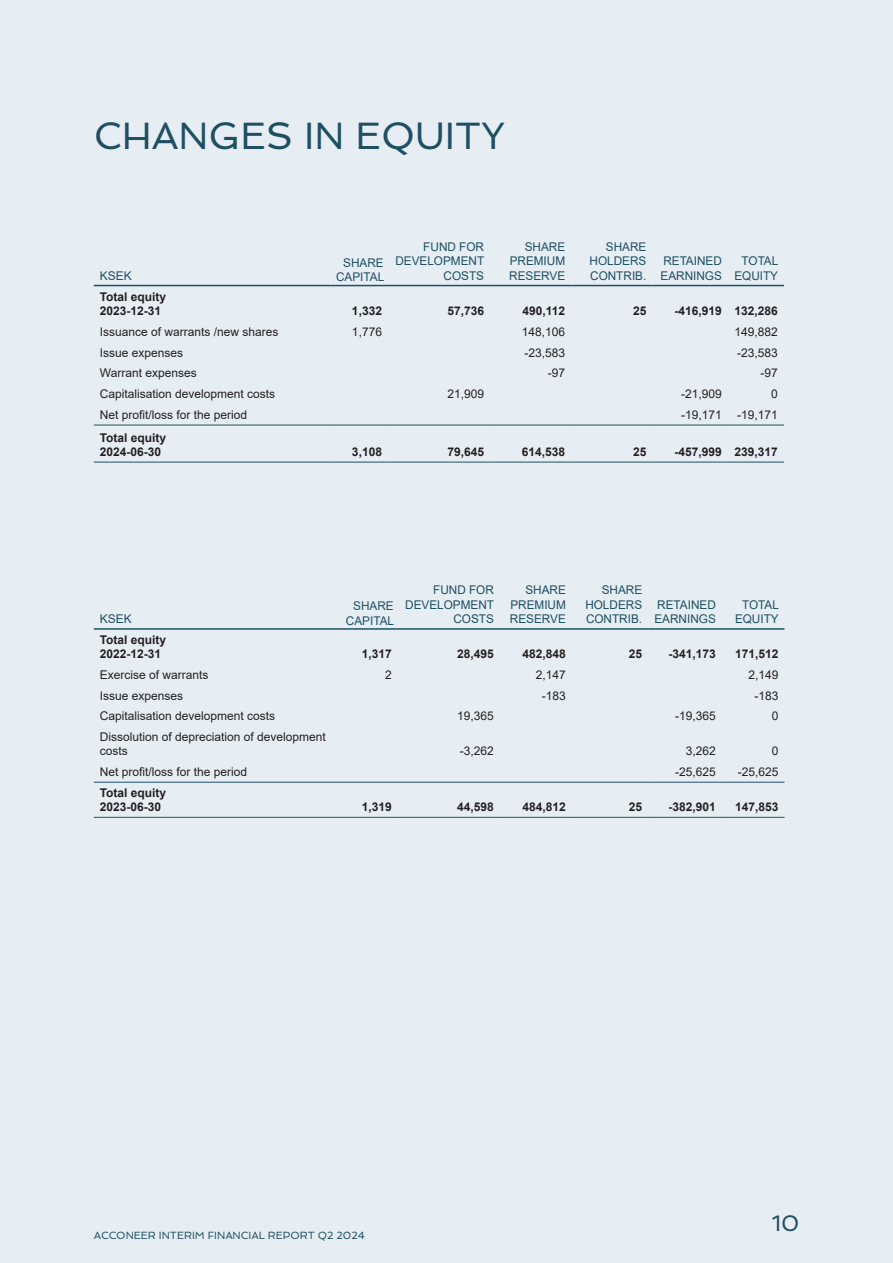
<style>
.page{position:relative;width:893px;height:1263px;background:#e7eef3}
.page>*{position:absolute;margin:0;border:0;box-sizing:border-box;transform-origin:0 0}
.t1{font:38.25px "Spinnaker";color:#1e4f63}
.t2{font:22.5px "Spinnaker";color:#1e4f63}
.t3{font:12px/14.4px "Arial";color:#231f20}
.t4{font:700 12px/14.4px "Arial";color:#231f20}
.t5{font:12px/14.4px "Arial";color:#1e4f63;text-align:center}
.t6{font:10.5px "Spinnaker";color:#1e4f63}
</style>
<div class="page">
<hr style="left:94px;top:285px;width:237px;height:1px;background:#1e4f63">
<hr style="left:331px;top:285px;width:57px;height:1px;background:#1e4f63">
<hr style="left:388px;top:285px;width:102px;height:1px;background:#1e4f63">
<hr style="left:490px;top:285px;width:81px;height:1px;background:#1e4f63">
<hr style="left:571px;top:285px;width:81px;height:1px;background:#1e4f63">
<hr style="left:652px;top:285px;width:76px;height:1px;background:#1e4f63">
<hr style="left:728px;top:285px;width:56px;height:1px;background:#1e4f63">
<hr style="left:94px;top:425px;width:237px;height:1px;background:#1e4f63">
<hr style="left:331px;top:425px;width:57px;height:1px;background:#1e4f63">
<hr style="left:388px;top:425px;width:102px;height:1px;background:#1e4f63">
<hr style="left:490px;top:425px;width:81px;height:1px;background:#1e4f63">
<hr style="left:571px;top:425px;width:81px;height:1px;background:#1e4f63">
<hr style="left:652px;top:425px;width:76px;height:1px;background:#1e4f63">
<hr style="left:728px;top:425px;width:56px;height:1px;background:#1e4f63">
<hr style="left:94px;top:462px;width:237px;height:1px;background:#1e4f63">
<hr style="left:331px;top:462px;width:57px;height:1px;background:#1e4f63">
<hr style="left:388px;top:462px;width:102px;height:1px;background:#1e4f63">
<hr style="left:490px;top:462px;width:81px;height:1px;background:#1e4f63">
<hr style="left:571px;top:462px;width:81px;height:1px;background:#1e4f63">
<hr style="left:652px;top:462px;width:76px;height:1px;background:#1e4f63">
<hr style="left:728px;top:462px;width:56px;height:1px;background:#1e4f63">
<hr style="left:94px;top:628px;width:243px;height:2px;background:#1e4f63">
<hr style="left:337px;top:628px;width:61px;height:2px;background:#1e4f63">
<hr style="left:398px;top:628px;width:102px;height:2px;background:#1e4f63">
<hr style="left:500px;top:628px;width:72px;height:2px;background:#1e4f63">
<hr style="left:572px;top:628px;width:76px;height:2px;background:#1e4f63">
<hr style="left:648px;top:628px;width:74px;height:2px;background:#1e4f63">
<hr style="left:722px;top:628px;width:62px;height:2px;background:#1e4f63">
<hr style="left:94px;top:782px;width:243px;height:1px;background:#1e4f63">
<hr style="left:337px;top:782px;width:61px;height:1px;background:#1e4f63">
<hr style="left:398px;top:782px;width:102px;height:1px;background:#1e4f63">
<hr style="left:500px;top:782px;width:72px;height:1px;background:#1e4f63">
<hr style="left:572px;top:782px;width:76px;height:1px;background:#1e4f63">
<hr style="left:648px;top:782px;width:74px;height:1px;background:#1e4f63">
<hr style="left:722px;top:782px;width:62px;height:1px;background:#1e4f63">
<hr style="left:337px;top:817px;width:61px;height:1px;background:#1e4f63">
<hr style="left:398px;top:817px;width:102px;height:1px;background:#1e4f63">
<hr style="left:500px;top:817px;width:72px;height:1px;background:#1e4f63">
<hr style="left:572px;top:817px;width:76px;height:1px;background:#1e4f63">
<hr style="left:648px;top:817px;width:74px;height:1px;background:#1e4f63">
<hr style="left:722px;top:817px;width:62px;height:1px;background:#1e4f63">
<hr style="left:94px;top:817px;width:243px;height:1px;background:#1e4f63">
<h1 class="t1" style="left:94px;top:113px;width:413px">CHANGES IN EQUITY</h1>
<p class="t5" style="left:100px;top:268px;width:34px">KSEK</p>
<p class="t5" style="left:336px;top:255px;width:50px">SHARE<br>CAPITAL</p>
<p class="t5" style="left:395px;top:239px;width:90px;text-align:right">FUND FOR<br>DEVELOPMENT<br>COSTS</p>
<p class="t5" style="left:509px;top:239px;width:57px;text-align:justify;text-indent:15px">SHARE PREMIUM RESERVE</p>
<p class="t5" style="left:589px;top:239px;width:58px;text-align:justify;text-indent:16px">SHARE HOLDERS CONTRIB.</p>
<p class="t5" style="left:660px;top:254px;width:63px;text-align:left">RETAINED<br>EARNINGS</p>
<p class="t5" style="left:734px;top:254px;width:45px">TOTAL<br>EQUITY</p>
<p class="t4" style="left:100px;top:289px;width:68px">Total equity<br>2023-12-31</p>
<p class="t4" style="left:352px;top:304px;width:32px">1,332</p>
<p class="t4" style="left:447px;top:304px;width:38px">57,736</p>
<p class="t4" style="left:522px;top:304px;width:44px">490,112</p>
<p class="t4" style="left:633px;top:304px;width:15px">25</p>
<p class="t4" style="left:674px;top:304px;width:105px">-416,919 132,286</p>
<p class="t3" style="left:100px;top:324px;width:180px">Issuance of warrants /new shares</p>
<p class="t3" style="left:352px;top:324px;width:32px">1,776</p>
<p class="t3" style="left:522px;top:324px;width:45px">148,106</p>
<p class="t3" style="left:734px;top:324px;width:45px">149,882</p>
<p class="t3" style="left:100px;top:345px;width:85px">Issue expenses</p>
<p class="t3" style="left:524px;top:345px;width:42px">-23,583</p>
<p class="t3" style="left:737px;top:345px;width:42px">-23,583</p>
<p class="t3" style="left:100px;top:366px;width:98px">Warrant expenses</p>
<p class="t3" style="left:548px;top:366px;width:19px">-97</p>
<p class="t3" style="left:760px;top:366px;width:19px">-97</p>
<p class="t3" style="left:100px;top:386px;width:177px">Capitalisation development costs</p>
<p class="t3" style="left:447px;top:386px;width:38px">21,909</p>
<p class="t3" style="left:681px;top:386px;width:42px">-21,909</p>
<p class="t3" style="left:771px;top:386px;width:8px">0</p>
<p class="t3" style="left:100px;top:408px;width:149px">Net profit/loss for the period</p>
<p class="t3" style="left:681px;top:408px;width:42px">-19,171</p>
<p class="t3" style="left:737px;top:408px;width:42px">-19,171</p>
<p class="t4" style="left:100px;top:430px;width:68px">Total equity<br>2024-06-30</p>
<p class="t4" style="left:352px;top:445px;width:32px">3,108</p>
<p class="t4" style="left:447px;top:445px;width:38px">79,645</p>
<p class="t4" style="left:522px;top:445px;width:45px">614,538</p>
<p class="t4" style="left:633px;top:445px;width:15px">25</p>
<p class="t4" style="left:674px;top:445px;width:105px">-457,999 239,317</p>
<p class="t5" style="left:100px;top:611px;width:34px">KSEK</p>
<p class="t4" style="left:100px;top:632px;width:68px">Total equity<br>2022-12-31</p>
<p class="t5" style="left:346px;top:599px;width:50px">SHARE<br>CAPITAL</p>
<p class="t5" style="left:405px;top:583px;width:90px;text-align:right">FUND FOR<br>DEVELOPMENT<br>COSTS</p>
<p class="t5" style="left:510px;top:583px;width:57px;text-align:justify;text-indent:15px">SHARE PREMIUM RESERVE</p>
<p class="t5" style="left:585px;top:583px;width:58px;text-align:justify;text-indent:16px">SHARE HOLDERS CONTRIB.</p>
<p class="t5" style="left:654px;top:597px;width:63px;text-align:left">RETAINED<br>EARNINGS</p>
<p class="t5" style="left:735px;top:597px;width:45px">TOTAL<br>EQUITY</p>
<p class="t4" style="left:362px;top:647px;width:32px">1,317</p>
<p class="t4" style="left:457px;top:647px;width:38px">28,495</p>
<p class="t4" style="left:523px;top:647px;width:45px">482,848</p>
<p class="t4" style="left:629px;top:647px;width:15px">25</p>
<p class="t4" style="left:668px;top:647px;width:49px">-341,173</p>
<p class="t4" style="left:735px;top:647px;width:45px">171,512</p>
<p class="t3" style="left:100px;top:667px;width:110px">Exercise of warrants</p>
<p class="t3" style="left:385px;top:667px;width:8px">2</p>
<p class="t3" style="left:536px;top:667px;width:32px">2,147</p>
<p class="t3" style="left:748px;top:667px;width:32px">2,149</p>
<p class="t3" style="left:100px;top:688px;width:85px">Issue expenses</p>
<p class="t3" style="left:542px;top:688px;width:26px">-183</p>
<p class="t3" style="left:754px;top:688px;width:26px">-183</p>
<p class="t3" style="left:100px;top:709px;width:177px">Capitalisation development costs</p>
<p class="t3" style="left:457px;top:709px;width:38px">19,365</p>
<p class="t3" style="left:675px;top:709px;width:42px">-19,365</p>
<p class="t3" style="left:772px;top:709px;width:8px">0</p>
<p class="t3" style="left:100px;top:729px;width:228px">Dissolution of depreciation of development costs</p>
<p class="t3" style="left:460px;top:744px;width:36px">-3,262</p>
<p class="t3" style="left:686px;top:744px;width:32px">3,262</p>
<p class="t3" style="left:772px;top:744px;width:8px">0</p>
<p class="t3" style="left:100px;top:765px;width:149px">Net profit/loss for the period</p>
<p class="t3" style="left:675px;top:765px;width:42px">-25,625</p>
<p class="t3" style="left:738px;top:765px;width:42px">-25,625</p>
<p class="t4" style="left:100px;top:786px;width:68px">Total equity<br>2023-06-30</p>
<p class="t4" style="left:362px;top:800px;width:32px">1,319</p>
<p class="t4" style="left:457px;top:800px;width:38px">44,598</p>
<p class="t4" style="left:523px;top:800px;width:45px">484,812</p>
<p class="t4" style="left:629px;top:800px;width:15px">25</p>
<p class="t4" style="left:668px;top:800px;width:49px">-382,901</p>
<p class="t4" style="left:735px;top:800px;width:45px">147,853</p>
<p class="t6" style="left:94px;top:1229px;width:273px">ACCONEER INTERIM FINANCIAL REPORT Q2 2024</p>
<h2 class="t2" style="left:772px;top:1209px;width:29px">10</h2>
</div>
